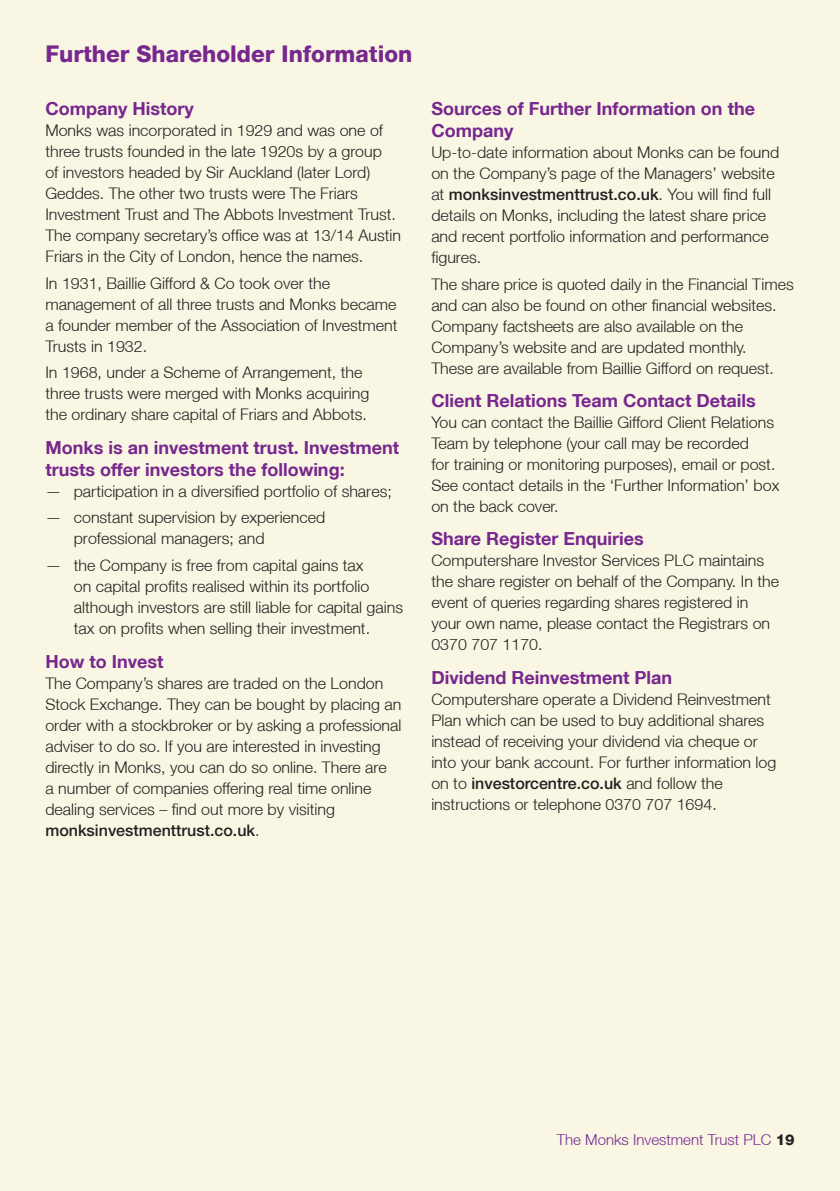
<style>
.page{position:relative;width:840px;height:1191px;background:#fff}
.page>*{position:absolute;margin:0;border:0;box-sizing:border-box;transform-origin:0 0}
.t1{font:800 23px "Helvetica Neue LT";color:#77278d}
.t2{font:700 18px/22px "Helvetica Neue LT";color:#77278d}
.t3{font:300 16px/21px "Helvetica Neue LT";color:#231f20}
.t4{font:500 16px "Helvetica Neue LT Std";color:#231f20}
.t5{font:300 15px "Helvetica Neue LT";color:#77278d}
.s1{font-family:"Helvetica Neue LT";font-weight:300}
.s2{font-weight:800;color:#231f20}
</style>
<div class="page">
<div style="left:0;top:0;width:839px;height:1191px;background:#f9f6e4"></div>
<h1 class="t1" style="left:45px;top:40px;width:368px">Further Shareholder Information</h1>
<p class="t2" style="left:45px;top:97px;width:150px">Company History</p>
<p class="t3" style="left:45px;top:119px;width:357px">Monks was incorporated in 1929 and was one of three trusts founded in the late 1920s by a group<br>of investors headed by Sir Auckland (later Lord)<br>Geddes. The other two trusts were The Friars Investment Trust and The Abbots Investment Trust.<br>The company secretary’s office was at 13/14 Austin Friars in the City of London, hence the names.</p>
<p class="t3" style="left:45px;top:272px;width:353px">In 1931, Baillie Gifford &amp; Co took over the management of all three trusts and Monks became a founder member of the Association of Investment Trusts in 1932.</p>
<p class="t3" style="left:45px;top:362px;width:325px">In 1968, under a Scheme of Arrangement, the three trusts were merged with Monks acquiring the ordinary share capital of Friars and Abbots.</p>
<p class="t2" style="left:45px;top:436px;width:355px">Monks is an investment trust. Investment trusts offer investors the following:</p>
<p class="t3" style="left:45px;top:480px;width:348px">— participation in a diversified portfolio of shares;</p>
<p class="t3" style="left:74px;top:507px;width:253px;text-indent:-28px">— constant supervision by experienced professional managers; and</p>
<p class="t3" style="left:74px;top:554px;width:330px;text-indent:-28px">— the Company is free from capital gains tax<br>on capital profits realised within its portfolio although investors are still liable for capital gains tax on profits when selling their investment.</p>
<p class="t2" style="left:45px;top:649px;width:120px">How to Invest</p>
<p class="t3" style="left:45px;top:672px;width:357px">The Company’s shares are traded on the London Stock Exchange. They can be bought by placing an order with a stockbroker or by asking a professional adviser to do so. If you are interested in investing directly in Monks, you can do so online. There are<br>a number of companies offering real time online dealing services – find out more by visiting</p>
<p class="t4" style="left:45px;top:820px;width:215px">monksinvestmenttrust.co.uk<span class="s1">.</span></p>
<p class="t2" style="left:431px;top:97px;width:325px">Sources of Further Information on the<br>Company</p>
<p class="t3" style="left:431px;top:141px;width:349px">Up-to-date information about Monks can be found on the Company’s page of the Managers’ website</p>
<p class="t4" style="left:431px;top:185px;width:341px"><span class="s1">at</span> monksinvestmenttrust.co.uk<span class="s1">. You will find full</span></p>
<p class="t3" style="left:431px;top:204px;width:338px">details on Monks, including the latest share price and recent portfolio information and performance figures.</p>
<p class="t3" style="left:431px;top:273px;width:363px">The share price is quoted daily in the Financial Times and can also be found on other financial websites.<br>Company factsheets are also available on the Company’s website and are updated monthly.<br>These are available from Baillie Gifford on request.</p>
<p class="t2" style="left:431px;top:389px;width:326px">Client Relations Team Contact Details</p>
<p class="t3" style="left:431px;top:411px;width:349px">You can contact the Baillie Gifford Client Relations Team by telephone (your call may be recorded<br>for training or monitoring purposes), email or post.<br>See contact details in the ‘Further Information’ box on the back cover.</p>
<p class="t2" style="left:431px;top:527px;width:214px">Share Register Enquiries</p>
<p class="t3" style="left:431px;top:550px;width:349px">Computershare Investor Services PLC maintains the share register on behalf of the Company. In the event of queries regarding shares registered in your own name, please contact the Registrars on 0370 707 1170.</p>
<p class="t2" style="left:431px;top:666px;width:242px">Dividend Reinvestment Plan</p>
<p class="t3" style="left:431px;top:688px;width:346px">Computershare operate a Dividend Reinvestment Plan which can be used to buy additional shares instead of receiving your dividend via cheque or into your bank account. For further information log</p>
<p class="t4" style="left:431px;top:773px;width:293px"><span class="s1">on to</span> investorcentre.co.uk <span class="s1">and follow the</span></p>
<p class="t3" style="left:431px;top:793px;width:287px">instructions or telephone 0370 707 1694.</p>
<p class="t5" style="left:556px;top:1130px;width:239px">The Monks Investment Trust PLC <span class="s2">19</span></p>
</div>
